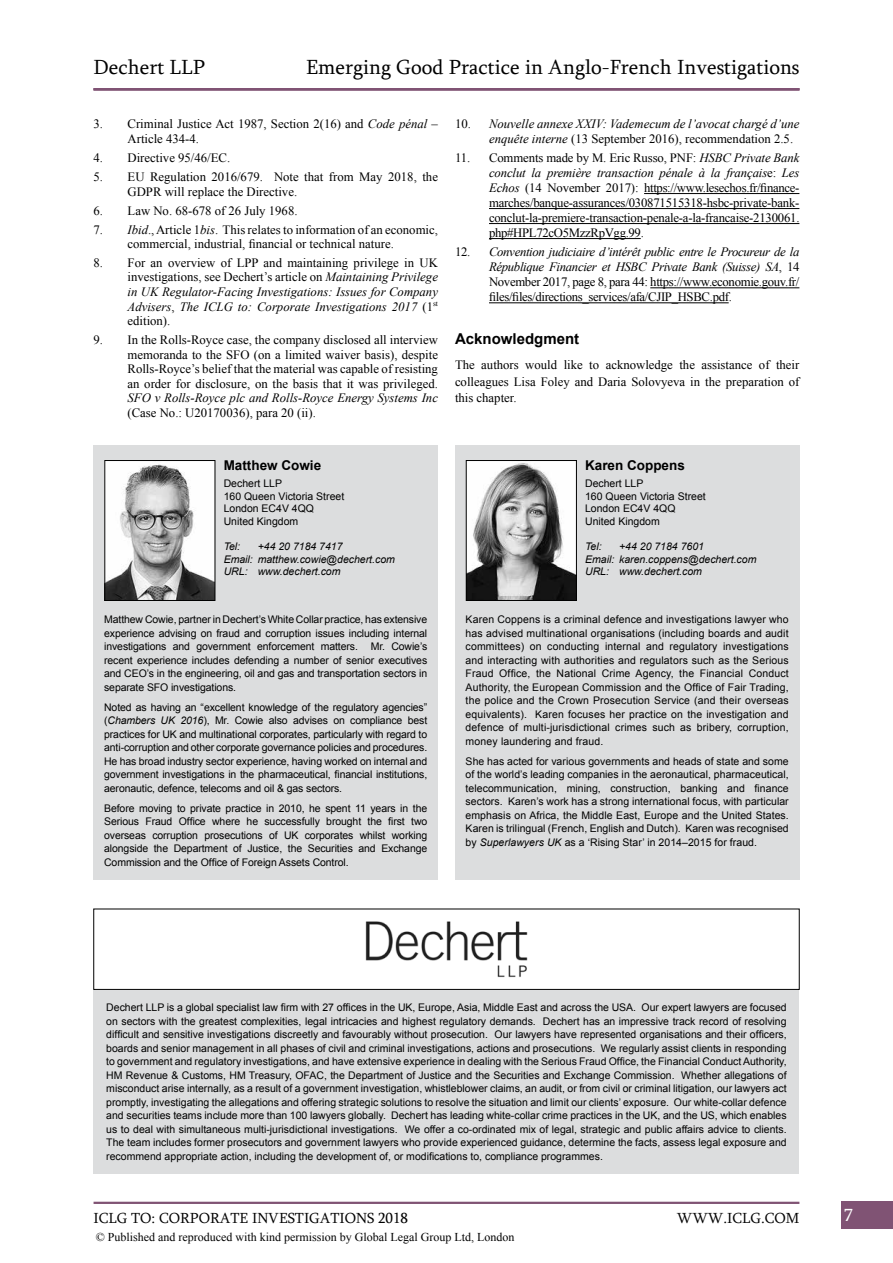
<style>
.page{position:relative;width:893px;height:1263px;background:#fff}
.page>*{position:absolute;margin:0;border:0;box-sizing:border-box;transform-origin:0 0}
.t1{font:21px "Sylfaen";color:#000}
.t2{font:18px "Sylfaen";color:#fff}
.t3{font:15px "Sylfaen";color:#000}
.t4{font:700 15px "Arial";color:#000}
.t5{font:700 13.5px "Arial";color:#000}
.t6{font:12.75px/15px "Times New Roman";color:#000;text-align:justify}
.t7{font:italic 12.75px/14.5px "Times New Roman";color:#000}
.t8{font:12px "Times New Roman";color:#000}
.t9{font:10.5px/13.5px "Arial";color:#000;text-align:justify}
.t10{font:italic 10.5px/12.6px "Arial";color:#000}
.s1{font-style:italic}
.s2{font-style:normal}
</style>
<div class="page">
<div style="left:841px;top:1201px;width:52px;height:28px;background:#805374"></div>
<hr style="left:94px;top:1202px;width:705px;height:2px;background:#805374">
<div style="left:94px;top:989px;width:705px;height:184px;background:#dcddde"></div>
<img style="left:365px;top:921px;width:163px;height:57px">
<div style="left:94px;top:445px;width:344px;height:435px;background:#dcddde"></div>
<img style="left:107px;top:462px;width:106px;height:137px">
<div style="left:105px;top:460px;width:110px;height:141px;border:1px solid #000"></div>
<div style="left:455px;top:445px;width:344px;height:435px;background:#dcddde"></div>
<img style="left:468px;top:462px;width:107px;height:137px">
<div style="left:466px;top:460px;width:111px;height:141px;border:1px solid #000"></div>
<hr style="left:644px;top:193px;width:155px;height:1px;background:#000">
<hr style="left:489px;top:208px;width:310px;height:1px;background:#000">
<hr style="left:489px;top:223px;width:310px;height:1px;background:#000">
<hr style="left:489px;top:238px;width:152px;height:1px;background:#000">
<hr style="left:650px;top:287px;width:149px;height:1px;background:#000">
<hr style="left:489px;top:302px;width:240px;height:1px;background:#000">
<hr style="left:94px;top:88px;width:705px;height:2px;background:#805374">
<h1 class="t1" style="left:94px;top:53px;width:113px">Dechert LLP</h1>
<h1 class="t1" style="left:306px;top:53px;width:495px">Emerging Good Practice in Anglo-French Investigations</h1>
<p class="t6" style="left:128px;top:116px;width:312px;text-indent:-34px">3. Criminal Justice Act 1987, Section 2(16) and <span class="s1">Code pénal</span> –<br>Article 434-4.</p>
<p class="t6" style="left:94px;top:150px;width:138px">4. Directive 95/46/EC.</p>
<p class="t6" style="left:128px;top:170px;width:312px;line-height:14.5px;text-indent:-34px">5. EU Regulation 2016/679. Note that from May 2018, the<br>GDPR will replace the Directive.</p>
<p class="t6" style="left:94px;top:203px;width:205px">6. Law No. 68-678 of 26 July 1968.</p>
<p class="t6" style="left:128px;top:222px;width:312px;line-height:14.5px;text-indent:-34px">7. <span class="s1">Ibid</span>., Article 1<span class="s1">bis</span>. This relates to information of an economic, commercial, industrial, financial or technical nature.</p>
<p class="t7" style="left:128px;top:255px;width:312px;text-align:justify;text-indent:-34px"><span class="s2">8. For an overview of LPP and maintaining privilege in UK investigations, see Dechert’s article on</span> Maintaining Privilege in UK Regulator-Facing Investigations: Issues for Company Advisers<span class="s2">,</span> The ICLG to: Corporate Investigations 2017 <span class="s2">(1</span><sup>st </sup><span class="s2">edition).</span></p>
<p class="t6" style="left:128px;top:332px;width:312px;line-height:14.5px;text-indent:-34px">9. In the Rolls-Royce case, the company disclosed all interview memoranda to the SFO (on a limited waiver basis), despite Rolls-Royce’s belief that the material was capable of resisting an order for disclosure, on the basis that it was privileged.</p>
<p class="t7" style="left:128px;top:390px;width:312px">SFO v Rolls-Royce plc and Rolls-Royce Energy Systems Inc</p>
<p class="t6" style="left:128px;top:405px;width:190px">(Case No.: U20170036), para 20 (ii).</p>
<p class="t5" style="left:224px;top:456px;width:99px">Matthew Cowie</p>
<p class="t9" style="left:224px;top:477px;width:122px;line-height:12.6px;text-align:left">Dechert LLP<br>160 Queen Victoria Street<br>London EC4V 4QQ<br>United Kingdom</p>
<p class="t10" style="left:224px;top:540px;width:18px">Tel:</p>
<p class="t10" style="left:224px;top:540px;width:173px;text-indent:34px">+44 20 7184 7417<br>Email: matthew.cowie@dechert.com<br>URL: www.dechert.com</p>
<p class="t9" style="left:104px;top:613px;width:325px">Matthew Cowie, partner in Dechert’s White Collar practice, has extensive experience advising on fraud and corruption issues including internal investigations and government enforcement matters. Mr. Cowie’s recent experience includes defending a number of senior executives and CEO’s in the engineering, oil and gas and transportation sectors in separate SFO investigations.</p>
<p class="t9" style="left:104px;top:700px;width:325px">Noted as having an “excellent knowledge of the regulatory agencies” (<span class="s1">Chambers UK 2016</span>), Mr. Cowie also advises on compliance best practices for UK and multinational corporates, particularly with regard to anti-corruption and other corporate governance policies and procedures.<br>He has broad industry sector experience, having worked on internal and government investigations in the pharmaceutical, financial institutions, aeronautic, defence, telecoms and oil &amp; gas sectors.</p>
<p class="t9" style="left:104px;top:801px;width:325px">Before moving to private practice in 2010, he spent 11 years in the Serious Fraud Office where he successfully brought the first two overseas corruption prosecutions of UK corporates whilst working alongside the Department of Justice, the Securities and Exchange Commission and the Office of Foreign Assets Control.</p>
<p class="t7" style="left:489px;top:116px;width:312px;line-height:15px;text-indent:-34px"><span class="s2">10.</span> Nouvelle annexe XXIV: Vademecum de l’avocat chargé d’une enquête interne <span class="s2">(13 September 2016), recommendation 2.5.</span></p>
<p class="t6" style="left:489px;top:150px;width:312px;text-indent:-34px">11. Comments made by M. Eric Russo, PNF: <span class="s1">HSBC Private Bank conclut la première transaction pénale à la français</span>e: <span class="s1">Les Echos</span> (14 November 2017): https://www.lesechos.fr/finance&shy;marches/banque-assurances/030871515318-hsbc-private-bank&shy;conclut-la-premiere-transaction-penale-a-la-francaise-2130061. php#HPL72cO5MzzRpVgg.99.</p>
<p class="t6" style="left:489px;top:244px;width:312px;text-indent:-34px">12. <span class="s1">Convention judiciaire d’intérêt public entre le Procureur de la République Financier et HSBC Private Bank (Suisse) SA</span>, 14<br>November 2017, page 8, para 44: https://www.economie.gouv.fr/ files/files/directions_services/afa/CJIP_HSBC.pdf.</p>
<h3 class="t4" style="left:455px;top:329px;width:126px">Acknowledgment</h3>
<p class="t6" style="left:455px;top:357px;width:346px;line-height:16.5px">The authors would like to acknowledge the assistance of their colleagues Lisa Foley and Daria Solovyeva in the preparation of this chapter.</p>
<p class="t5" style="left:585px;top:456px;width:101px">Karen Coppens</p>
<p class="t9" style="left:585px;top:477px;width:122px;line-height:12.6px;text-align:left">Dechert LLP<br>160 Queen Victoria Street<br>London EC4V 4QQ<br>United Kingdom</p>
<p class="t10" style="left:585px;top:540px;width:18px">Tel:</p>
<p class="t10" style="left:585px;top:540px;width:173px;text-indent:34px">+44 20 7184 7601<br>Email: karen.coppens@dechert.com<br>URL: www.dechert.com</p>
<p class="t9" style="left:466px;top:613px;width:325px">Karen Coppens is a criminal defence and investigations lawyer who has advised multinational organisations (including boards and audit committees) on conducting internal and regulatory investigations and interacting with authorities and regulators such as the Serious Fraud Office, the National Crime Agency, the Financial Conduct Authority, the European Commission and the Office of Fair Trading, the police and the Crown Prosecution Service (and their overseas equivalents). Karen focuses her practice on the investigation and defence of multi-jurisdictional crimes such as bribery, corruption, money laundering and fraud.</p>
<p class="t9" style="left:466px;top:754px;width:325px">She has acted for various governments and heads of state and some of the world’s leading companies in the aeronautical, pharmaceutical, telecommunication, mining, construction, banking and finance sectors. Karen’s work has a strong international focus, with particular emphasis on Africa, the Middle East, Europe and the United States.<br>Karen is trilingual (French, English and Dutch). Karen was recognised by <span class="s1">Superlawyers UK</span> as a ‘Rising Star’ in 2014–2015 for fraud.</p>
<p class="t9" style="left:106px;top:1001px;width:682px">Dechert LLP is a global specialist law firm with 27 offices in the UK, Europe, Asia, Middle East and across the USA. Our expert lawyers are focused on sectors with the greatest complexities, legal intricacies and highest regulatory demands. Dechert has an impressive track record of resolving difficult and sensitive investigations discreetly and favourably without prosecution. Our lawyers have represented organisations and their officers, boards and senior management in all phases of civil and criminal investigations, actions and prosecutions. We regularly assist clients in responding to government and regulatory investigations, and have extensive experience in dealing with the Serious Fraud Office, the Financial Conduct Authority, HM Revenue &amp; Customs, HM Treasury, OFAC, the Department of Justice and the Securities and Exchange Commission. Whether allegations of misconduct arise internally, as a result of a government investigation, whistleblower claims, an audit, or from civil or criminal litigation, our lawyers act promptly, investigating the allegations and offering strategic solutions to resolve the situation and limit our clients’ exposure. Our white-collar defence and securities teams include more than 100 lawyers globally. Dechert has leading white-collar crime practices in the UK, and the US, which enables us to deal with simultaneous multi-jurisdictional investigations. We offer a co-ordinated mix of legal, strategic and public affairs advice to clients.<br>The team includes former prosecutors and government lawyers who provide experienced guidance, determine the facts, assess legal exposure and recommend appropriate action, including the development of, or modifications to, compliance programmes.</p>
<h3 class="t3" style="left:94px;top:1208px;width:316px">ICLG TO: CORPORATE INVESTIGATIONS 2018</h3>
<h3 class="t3" style="left:677px;top:1208px;width:124px">WWW.ICLG.COM</h3>
<h2 class="t2" style="left:844px;top:1202px;width:10px">7</h2>
<p class="t8" style="left:96px;top:1229px;width:420px">© Published and reproduced with kind permission by Global Legal Group Ltd, London</p>
</div>
